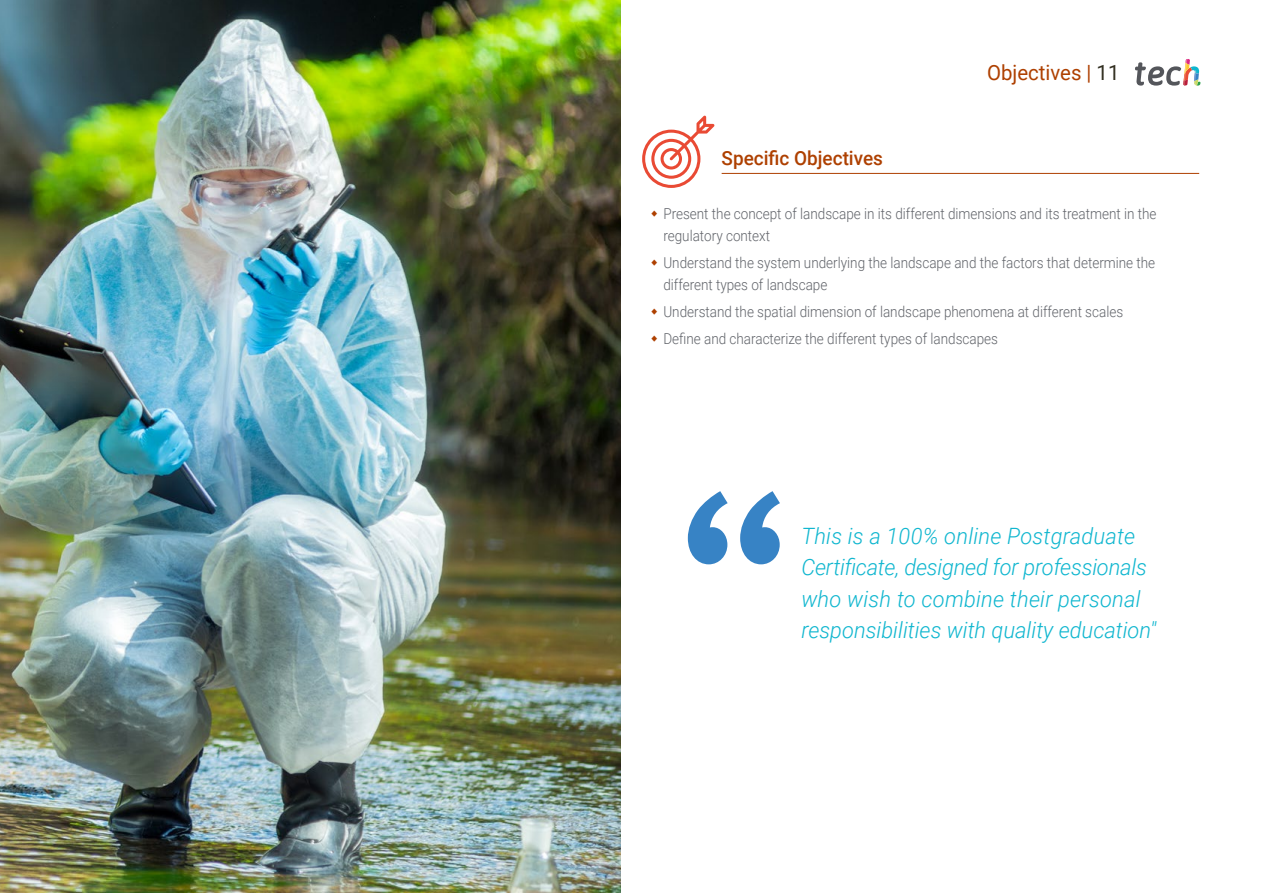
<style>
.page{position:relative;width:1263px;height:893px;background:#fff}
.page>*{position:absolute;margin:0;border:0;box-sizing:border-box;transform-origin:0 0}
.t1{font:italic 300 22.5px/31.5px "Roboto";color:#0fb6cf}
.t2{font:21px "Roboto";color:#ae4000}
.t3{font:500 19.5px "Roboto";color:#ae4000}
.t4{font:300 15px/22.5px "Roboto";color:#61646a;scale:.9 1}
.s1{color:#312e20}
</style>
<div class="page">
<hr style="left:722px;top:173px;width:477px;height:1px;background:#ae4000">
<svg style="left:642px;top:116px;width:72px;height:72px"></svg>
<svg style="left:1135px;top:59px;width:65px;height:27px"></svg>
<svg style="left:688px;top:491px;width:92px;height:73px"></svg>
<img style="left:0;top:0;width:621px;height:893px">
<h2 class="t2" style="left:987px;top:57px;width:134px">Objectives | <span class="s1">11</span></h2>
<h3 class="t3" style="left:722px;top:144px;width:163px">Specific Objectives</h3>
<p class="t4" style="left:663px;top:201px;width:549px">Present the concept of landscape in its different dimensions and its treatment in the regulatory context</p>
<p class="t4" style="left:663px;top:251px;width:548px">Understand the system underlying the landscape and the factors that determine the different types of landscape</p>
<p class="t4" style="left:663px;top:298px;width:512px;line-height:26.7px">Understand the spatial dimension of landscape phenomena at different scales<br>Define and characterize the different types of landscapes</p>
<h1 class="t1" style="left:801px;top:519px;width:356px">This is a 100% online Postgraduate Certificate, designed for professionals who wish to combine their personal responsibilities with quality education"</h1>
</div>
